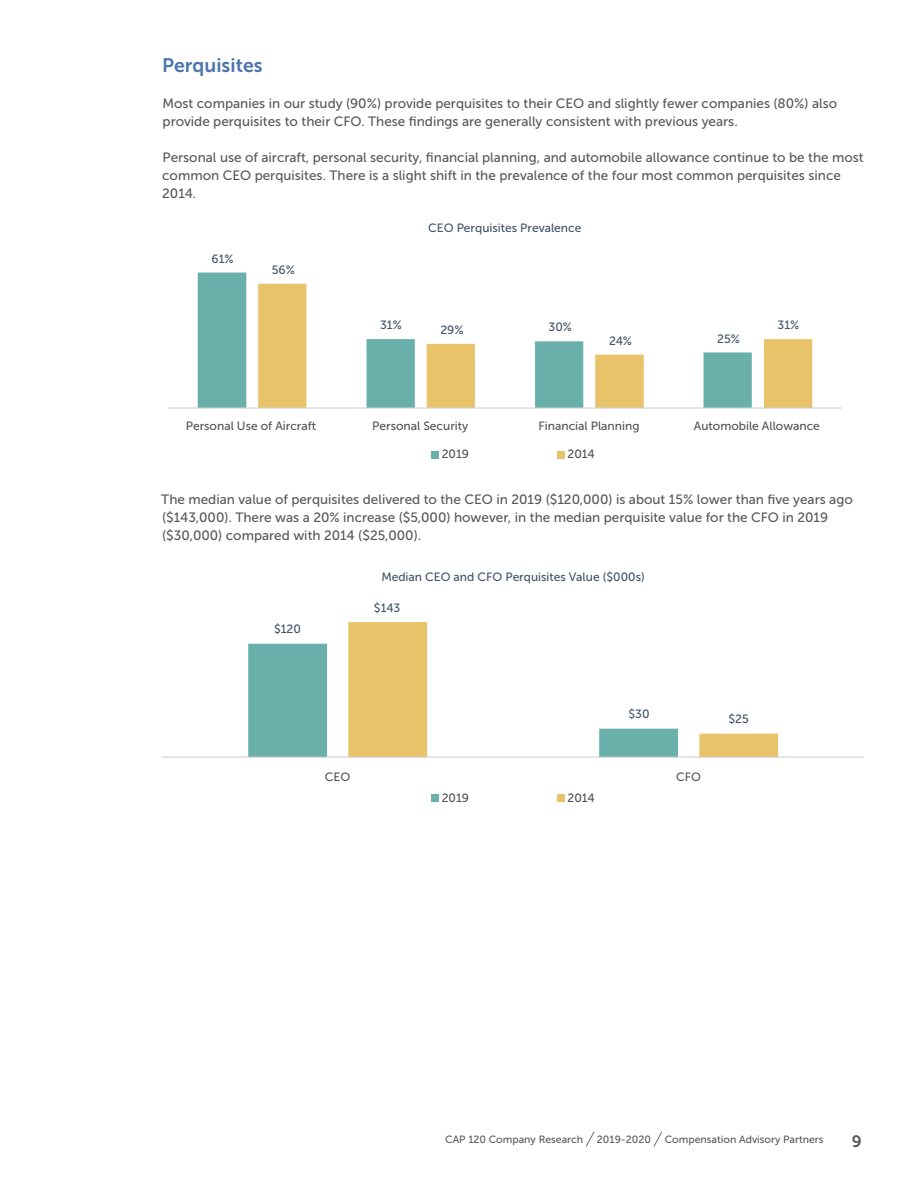
<style>
.page{position:relative;width:918px;height:1188px;background:#fff}
.page>*{position:absolute;margin:0;border:0;box-sizing:border-box;transform-origin:0 0}
.t1{font:19.5px "Museo Sans 700";color:#4d75ad}
.t2{font:16.5px "Museo Sans 700";color:#58595b}
.t3{font:13.5px/18px "Museo Sans 500";color:#58595b}
.t4{font:12px "Museo Sans 500";color:#425469}
.t5{font:12px "Museo Sans 500";color:#515455}
.t6{font:10.5px "Museo Sans 500";color:#58595b}
</style>
<div class="page">
<svg style="left:586px;top:1131px;width:9px;height:16px"></svg>
<svg style="left:653px;top:1131px;width:9px;height:16px"></svg>
<svg style="left:198px;top:273px;width:109px;height:134px;fill:#69b0ab"></svg>
<svg style="left:258px;top:284px;width:554px;height:123px"></svg>
<hr style="left:168px;top:407px;width:674px;height:2px;background:#d0d1d1">
<div style="left:431px;top:451px;width:8px;height:7px;background:#69b0ab"></div>
<div style="left:557px;top:451px;width:7px;height:7px;background:#e8c36a"></div>
<svg style="left:248px;top:644px;width:100px;height:113px;fill:#69b0ab"></svg>
<svg style="left:348px;top:622px;width:430px;height:135px"></svg>
<hr style="left:162px;top:757px;width:702px;height:1px;background:#d0d1d1">
<div style="left:431px;top:794px;width:8px;height:8px;background:#69b0ab"></div>
<div style="left:557px;top:794px;width:7px;height:8px;background:#e8c36a"></div>
<h1 class="t1" style="left:162px;top:54px;width:102px">Perquisites</h1>
<p class="t3" style="left:162px;top:94px;width:676px">Most companies in our study (90%) provide perquisites to their CEO and slightly fewer companies (80%) also provide perquisites to their CFO. These findings are generally consistent with previous years.</p>
<p class="t3" style="left:162px;top:148px;width:703px">Personal use of aircraft, personal security, financial planning, and automobile allowance continue to be the most common CEO perquisites. There is a slight shift in the prevalence of the four most common perquisites since<br>2014.</p>
<p class="t4" style="left:212px;top:252px;width:24px">61%</p>
<p class="t4" style="left:272px;top:263px;width:25px">56%</p>
<p class="t4" style="left:428px;top:222px;width:155px">CEO Perquisites Prevalence</p>
<p class="t4" style="left:380px;top:319px;width:23px">31%</p>
<p class="t4" style="left:549px;top:321px;width:25px">30%</p>
<p class="t4" style="left:440px;top:323px;width:25px">29%</p>
<p class="t4" style="left:609px;top:334px;width:25px">24%</p>
<p class="t4" style="left:717px;top:332px;width:24px">25%</p>
<p class="t4" style="left:778px;top:319px;width:23px">31%</p>
<p class="t5" style="left:186px;top:419px;width:132px">Personal Use of Aircraft</p>
<p class="t5" style="left:372px;top:419px;width:97px">Personal Security</p>
<p class="t5" style="left:539px;top:419px;width:102px">Financial Planning</p>
<p class="t5" style="left:694px;top:419px;width:128px">Automobile Allowance</p>
<p class="t5" style="left:442px;top:447px;width:29px">2019</p>
<p class="t5" style="left:568px;top:447px;width:29px">2014</p>
<p class="t3" style="left:161px;top:490px;width:693px">The median value of perquisites delivered to the CEO in 2019 ($120,000) is about 15% lower than five years ago ($143,000). There was a 20% increase ($5,000) however, in the median perquisite value for the CFO in 2019 ($30,000) compared with 2014 ($25,000).</p>
<p class="t4" style="left:381px;top:570px;width:265px">Median CEO and CFO Perquisites Value ($000s)</p>
<p class="t4" style="left:274px;top:623px;width:28px">$120</p>
<p class="t4" style="left:374px;top:601px;width:28px">$143</p>
<p class="t4" style="left:628px;top:708px;width:23px">$30</p>
<p class="t5" style="left:325px;top:770px;width:27px">CEO</p>
<p class="t5" style="left:676px;top:770px;width:26px">CFO</p>
<p class="t5" style="left:442px;top:791px;width:29px">2019</p>
<p class="t5" style="left:568px;top:791px;width:29px">2014</p>
<p class="t4" style="left:728px;top:713px;width:22px">$25</p>
<p class="t6" style="left:445px;top:1133px;width:140px">CAP 120 Company Research</p>
<p class="t6" style="left:597px;top:1133px;width:56px">2019-2020</p>
<p class="t6" style="left:665px;top:1133px;width:160px">Compensation Advisory Partners</p>
<p class="t2" style="left:852px;top:1132px;width:11px">9</p>
</div>
